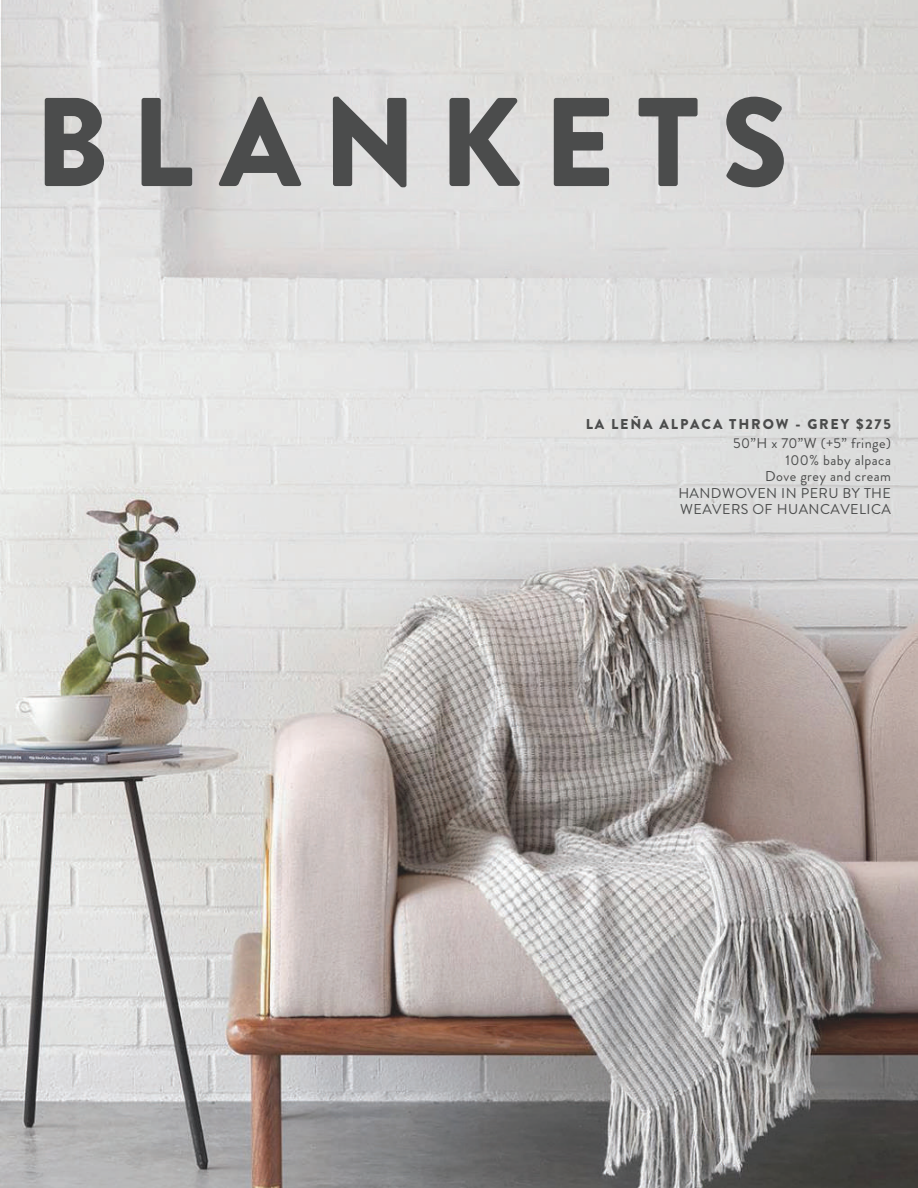
<style>
.page{position:relative;width:918px;height:1188px;background:#fff}
.page>*{position:absolute;margin:0;border:0;box-sizing:border-box;transform-origin:0 0}
.t1{font:900 125.85px "Brandon Grotesque";letter-spacing:.18em;color:#4b4c4c}
.t2{font:14.25px/16.5px "Brandon Grotesque";letter-spacing:.03em;color:#4b4c4c;text-align:right}
.t3{font:900 14.25px "Brandon Grotesque";letter-spacing:.13em;color:#4b4c4c}
</style>
<div class="page">
<img style="left:0;top:0;width:918px;height:1188px">
<h1 class="t1" style="left:34px;top:54px;width:756px">BLANKETS</h1>
<p class="t3" style="left:586px;top:414px;width:307px">LA LEÑA ALPACA THROW - GREY $275</p>
<p class="t2" style="left:678px;top:435px;width:214px">50”H x 70”W (+5” fringe)<br>100% baby alpaca<br>Dove grey and cream<br>HANDWOVEN IN PERU BY THE<br>WEAVERS OF HUANCAVELICA</p>
</div>
